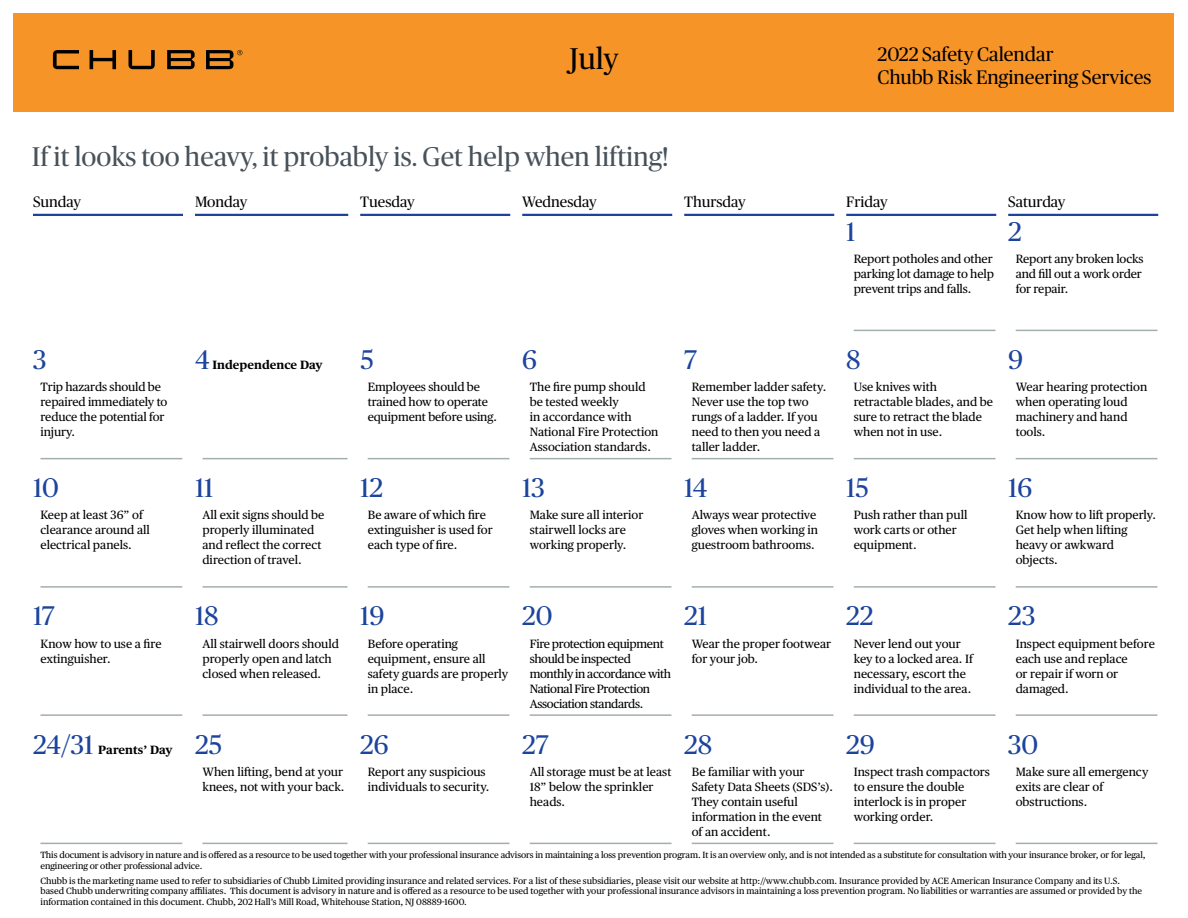
<style>
.page{position:relative;width:1188px;height:918px;background:#fff}
.page>*{position:absolute;margin:0;border:0;box-sizing:border-box;transform-origin:0 0}
.t1{font:30px "Chubb Publico";color:#000}
.t2{font:27px "Chubb Publico";color:#1c449c}
.t3{font:27px "Chubb Publico";color:#48525a}
.t4{font:19.5px/22.5px "Chubb Publico";color:#000}
.t5{font:15px "Chubb Publico";color:#000}
.t6{font:12px/15px "Chubb Publico Text";color:#000}
.t7{font:12px/15px "Chubb Publico Text";letter-spacing:-.03em;color:#000}
.t8{font:700 12px "Chubb Publico Text";color:#000}
.t9{font:9px/10.5px "Chubb Publico Text";color:#000}
</style>
<div class="page">
<div style="left:14px;top:14px;width:1160px;height:98px;background:#f79428"></div>
<svg style="left:53px;top:50px;width:189px;height:19px"></svg>
<hr style="left:33px;top:214px;width:150px;height:2px;background:#1c449c">
<hr style="left:195px;top:214px;width:153px;height:2px;background:#1c449c">
<hr style="left:360px;top:214px;width:150px;height:2px;background:#1c449c">
<hr style="left:522px;top:214px;width:150px;height:2px;background:#1c449c">
<hr style="left:684px;top:214px;width:150px;height:2px;background:#1c449c">
<hr style="left:846px;top:214px;width:150px;height:2px;background:#1c449c">
<hr style="left:1008px;top:214px;width:150px;height:2px;background:#1c449c">
<hr style="left:854px;top:330px;width:141px;height:1px;background:#a3afa9">
<hr style="left:1016px;top:330px;width:141px;height:1px;background:#a3afa9">
<hr style="left:40px;top:458px;width:142px;height:1px;background:#a3afa9">
<hr style="left:202px;top:458px;width:145px;height:1px;background:#a3afa9">
<hr style="left:368px;top:458px;width:141px;height:1px;background:#a3afa9">
<hr style="left:530px;top:458px;width:141px;height:1px;background:#a3afa9">
<hr style="left:692px;top:458px;width:141px;height:1px;background:#a3afa9">
<hr style="left:854px;top:458px;width:141px;height:1px;background:#a3afa9">
<hr style="left:1016px;top:458px;width:141px;height:1px;background:#a3afa9">
<hr style="left:40px;top:586px;width:142px;height:2px;background:#a3afa9">
<hr style="left:202px;top:586px;width:145px;height:2px;background:#a3afa9">
<hr style="left:368px;top:586px;width:141px;height:2px;background:#a3afa9">
<hr style="left:530px;top:586px;width:141px;height:2px;background:#a3afa9">
<hr style="left:692px;top:586px;width:141px;height:2px;background:#a3afa9">
<hr style="left:854px;top:586px;width:141px;height:2px;background:#a3afa9">
<hr style="left:1016px;top:586px;width:141px;height:2px;background:#a3afa9">
<hr style="left:40px;top:714px;width:142px;height:2px;background:#a3afa9">
<hr style="left:202px;top:714px;width:145px;height:2px;background:#a3afa9">
<hr style="left:368px;top:714px;width:141px;height:2px;background:#a3afa9">
<hr style="left:530px;top:714px;width:141px;height:2px;background:#a3afa9">
<hr style="left:692px;top:714px;width:141px;height:2px;background:#a3afa9">
<hr style="left:854px;top:714px;width:141px;height:2px;background:#a3afa9">
<hr style="left:1016px;top:714px;width:141px;height:2px;background:#a3afa9">
<hr style="left:40px;top:843px;width:142px;height:1px;background:#a3afa9">
<hr style="left:202px;top:843px;width:145px;height:1px;background:#a3afa9">
<hr style="left:368px;top:843px;width:141px;height:1px;background:#a3afa9">
<hr style="left:530px;top:843px;width:141px;height:1px;background:#a3afa9">
<hr style="left:692px;top:843px;width:141px;height:1px;background:#a3afa9">
<hr style="left:854px;top:843px;width:141px;height:1px;background:#a3afa9">
<hr style="left:1016px;top:843px;width:141px;height:1px;background:#a3afa9">
<h1 class="t1" style="left:570px;top:38px;width:50px">July</h1>
<h3 class="t4" style="left:878px;top:42px;width:275px">2022 Safety Calendar<br>Chubb Risk Engineering Services</h3>
<h2 class="t3" style="left:32px;top:138px;width:638px">If it looks too heavy, it probably is. Get help when lifting!</h2>
<p class="t5" style="left:33px;top:191px;width:50px">Sunday</p>
<p class="t5" style="left:195px;top:191px;width:54px">Monday</p>
<p class="t5" style="left:360px;top:191px;width:56px">Tuesday</p>
<p class="t5" style="left:522px;top:191px;width:76px">Wednesday</p>
<p class="t5" style="left:684px;top:191px;width:63px">Thursday</p>
<p class="t5" style="left:846px;top:191px;width:43px">Friday</p>
<p class="t5" style="left:1008px;top:191px;width:59px">Saturday</p>
<h2 class="t2" style="left:846px;top:212px;width:11px">1</h2>
<p class="t6" style="left:854px;top:250px;width:142px;text-align:justify">Report potholes and other parking lot damage to help prevent trips and falls.</p>
<h2 class="t2" style="left:1008px;top:212px;width:15px">2</h2>
<p class="t6" style="left:1016px;top:250px;width:129px">Report any broken locks and fill out a work order for repair.</p>
<h2 class="t2" style="left:33px;top:341px;width:15px">3</h2>
<p class="t6" style="left:40px;top:379px;width:128px">Trip hazards should be repaired immediately to reduce the potential for injury.</p>
<h2 class="t2" style="left:33px;top:469px;width:27px">10</h2>
<p class="t6" style="left:40px;top:507px;width:111px">Keep at least 36” of clearance around all electrical panels.</p>
<h2 class="t2" style="left:195px;top:341px;width:16px">4</h2>
<p class="t8" style="left:212px;top:355px;width:112px">Independence Day</p>
<h2 class="t2" style="left:360px;top:341px;width:15px">5</h2>
<p class="t6" style="left:368px;top:379px;width:131px">Employees should be trained how to operate equipment before using.</p>
<h2 class="t2" style="left:195px;top:469px;width:20px">11</h2>
<p class="t6" style="left:202px;top:507px;width:123px">All exit signs should be properly illuminated and reflect the correct direction of travel.</p>
<h2 class="t2" style="left:360px;top:469px;width:24px">12</h2>
<p class="t6" style="left:368px;top:507px;width:127px">Be aware of which fire extinguisher is used for each type of fire.</p>
<h2 class="t2" style="left:522px;top:341px;width:16px">6</h2>
<p class="t6" style="left:530px;top:379px;width:130px">The fire pump should be tested weekly<br>in accordance with<br>National Fire Protection<br>Association standards.</p>
<h2 class="t2" style="left:522px;top:469px;width:24px">13</h2>
<p class="t6" style="left:530px;top:507px;width:115px">Make sure all interior stairwell locks are working properly.</p>
<h2 class="t2" style="left:684px;top:341px;width:14px">7</h2>
<p class="t6" style="left:692px;top:379px;width:136px">Remember ladder safety.<br>Never use the top two rungs of a ladder. If you need to then you need a taller ladder.</p>
<h2 class="t2" style="left:684px;top:469px;width:25px">14</h2>
<p class="t6" style="left:692px;top:507px;width:128px">Always wear protective gloves when working in guestroom bathrooms.</p>
<h2 class="t2" style="left:846px;top:341px;width:16px">8</h2>
<p class="t6" style="left:854px;top:379px;width:141px">Use knives with retractable blades, and be sure to retract the blade when not in use.</p>
<h2 class="t2" style="left:846px;top:469px;width:24px">15</h2>
<p class="t6" style="left:854px;top:507px;width:115px">Push rather than pull work carts or other equipment.</p>
<h2 class="t2" style="left:33px;top:597px;width:23px">17</h2>
<p class="t6" style="left:40px;top:635px;width:123px">Know how to use a fire extinguisher.</p>
<h2 class="t2" style="left:195px;top:597px;width:25px">18</h2>
<p class="t6" style="left:202px;top:635px;width:138px">All stairwell doors should properly open and latch closed when released.</p>
<h2 class="t2" style="left:33px;top:725px;width:62px">24/31</h2>
<p class="t8" style="left:98px;top:740px;width:76px">Parents’ Day</p>
<h2 class="t2" style="left:195px;top:725px;width:29px">25</h2>
<p class="t6" style="left:202px;top:763px;width:144px">When lifting, bend at your knees, not with your back.</p>
<h2 class="t2" style="left:360px;top:597px;width:26px">19</h2>
<p class="t6" style="left:368px;top:635px;width:142px">Before operating equipment, ensure all safety guards are properly in place.</p>
<h2 class="t2" style="left:360px;top:725px;width:30px">26</h2>
<p class="t6" style="left:368px;top:763px;width:123px">Report any suspicious individuals to security.</p>
<h2 class="t2" style="left:522px;top:597px;width:32px">20</h2>
<p class="t7" style="left:530px;top:635px;width:143px">Fire protection equipment should be inspected monthly in accordance with<br>National Fire Protection<br>Association standards.</p>
<h2 class="t2" style="left:522px;top:725px;width:28px">27</h2>
<p class="t6" style="left:530px;top:763px;width:143px">All storage must be at least<br>18” below the sprinkler heads.</p>
<h2 class="t2" style="left:684px;top:597px;width:24px">21</h2>
<p class="t6" style="left:692px;top:635px;width:141px">Wear the proper footwear for your job.</p>
<h2 class="t2" style="left:684px;top:725px;width:29px">28</h2>
<p class="t6" style="left:692px;top:763px;width:143px">Be familiar with your<br>Safety Data Sheets (SDS’s).<br>They contain useful information in the event of an accident.</p>
<h2 class="t2" style="left:846px;top:597px;width:29px">22</h2>
<p class="t6" style="left:854px;top:635px;width:121px">Never lend out your key to a locked area. If necessary, escort the individual to the area.</p>
<h2 class="t2" style="left:846px;top:725px;width:30px">29</h2>
<p class="t6" style="left:854px;top:763px;width:138px">Inspect trash compactors to ensure the double interlock is in proper working order.</p>
<h2 class="t2" style="left:1008px;top:341px;width:16px">9</h2>
<p class="t6" style="left:1016px;top:379px;width:133px">Wear hearing protection when operating loud machinery and hand tools.</p>
<h2 class="t2" style="left:1008px;top:469px;width:26px">16</h2>
<p class="t6" style="left:1016px;top:507px;width:142px">Know how to lift properly.<br>Get help when lifting heavy or awkward objects.</p>
<h2 class="t2" style="left:1008px;top:597px;width:29px">23</h2>
<p class="t6" style="left:1016px;top:635px;width:141px">Inspect equipment before each use and replace<br>or repair if worn or damaged.</p>
<h2 class="t2" style="left:1008px;top:725px;width:32px">30</h2>
<p class="t6" style="left:1016px;top:763px;width:134px">Make sure all emergency exits are clear of obstructions.</p>
<p class="t9" style="left:40px;top:849px;width:1107px">This document is advisory in nature and is offered as a resource to be used together with your professional insurance advisors in maintaining a loss prevention program. It is an overview only, and is not intended as a substitute for consultation with your insurance broker, or for legal, engineering or other professional advice.</p>
<p class="t9" style="left:40px;top:875px;width:1103px">Chubb is the marketing name used to refer to subsidiaries of Chubb Limited providing insurance and related services. For a list of these subsidiaries, please visit our website at http://www.chubb.com. Insurance provided by ACE American Insurance Company and its U.S. based Chubb underwriting company affiliates. This document is advisory in nature and is offered as a resource to be used together with your professional insurance advisors in maintaining a loss prevention program. No liabilities or warranties are assumed or provided by the information contained in this document. Chubb, 202 Hall’s Mill Road, Whitehouse Station, NJ 08889-1600.</p>
</div>
